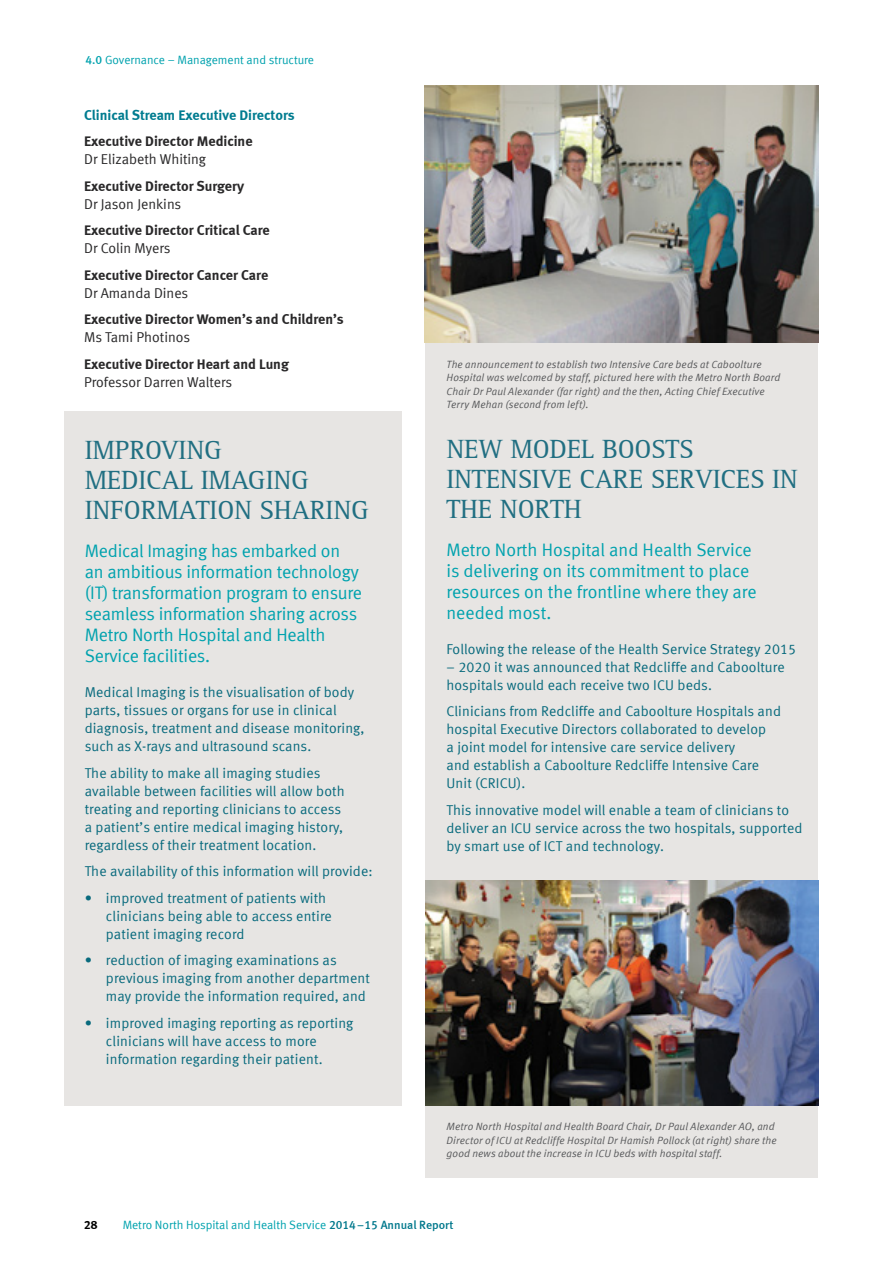
<style>
.page{position:relative;width:893px;height:1263px;background:#fff}
.page>*{position:absolute;margin:0;border:0;box-sizing:border-box;transform-origin:0 0}
.t1{font:27px/30px "Agfa Rotis Serif";letter-spacing:-.01em;color:#216f82}
.t2{font:18px/21px "Meta Normal LF";letter-spacing:-.01em;color:#00a2ae}
.t3{font:14.25px/18px "Meta Normal LF";letter-spacing:.01em;color:#086a7d}
.t4{font:14.25px "Meta Bold LF";color:#292829}
.t5{font:14.25px "Meta Normal LF";color:#292829}
.t6{font:14.25px "Meta Bold LF";color:#007c90}
.t7{font:12px "Meta Normal LF";color:#00a2ae}
.t8{font:12px "Meta Bold LF Caps";color:#000}
.t9{font:italic 10.5px/13.5px "Meta Normal LF";letter-spacing:.015em;color:#58595b}
.s1{font-family:"Meta Medium LF Caps"}
.s2{font-family:"Meta Medium LF";color:#00788c}
</style>
<div class="page">
<div style="left:426px;top:85px;width:392px;height:1093px;background:#e7e5e3"></div>
<img style="left:424px;top:85px;width:394px;height:258px">
<img style="left:425px;top:881px;width:393px;height:224px">
<div style="left:64px;top:411px;width:338px;height:694px;background:#e7e5e3"></div>
<p class="t7" style="left:86px;top:53px;width:230px"><span class="s1">4.0</span> Governance – Management and structure</p>
<p class="t6" style="left:84px;top:106px;width:212px">Clinical Stream Executive Directors</p>
<p class="t4" style="left:84px;top:133px;width:170px">Executive Director Medicine</p>
<p class="t5" style="left:84px;top:151px;width:123px">Dr Elizabeth Whiting</p>
<p class="t4" style="left:84px;top:177px;width:162px">Executive Director Surgery</p>
<p class="t5" style="left:84px;top:195px;width:99px">Dr Jason Jenkins</p>
<p class="t4" style="left:84px;top:222px;width:187px">Executive Director Critical Care</p>
<p class="t5" style="left:84px;top:240px;width:88px">Dr Colin Myers</p>
<p class="t4" style="left:84px;top:266px;width:186px">Executive Director Cancer Care</p>
<p class="t5" style="left:84px;top:284px;width:106px">Dr Amanda Dines</p>
<p class="t4" style="left:84px;top:311px;width:261px">Executive Director Women’s and Children’s</p>
<p class="t5" style="left:84px;top:329px;width:108px">Ms Tami Photinos</p>
<p class="t4" style="left:84px;top:355px;width:206px">Executive Director Heart and Lung</p>
<p class="t5" style="left:84px;top:373px;width:150px">Professor Darren Walters</p>
<h1 class="t1" style="left:85px;top:436px;width:286px">IMPROVING<br>MEDICAL IMAGING<br>INFORMATION SHARING</h1>
<p class="t2" style="left:85px;top:540px;width:279px">Medical Imaging has embarked on an ambitious information technology (IT) transformation program to ensure seamless information sharing across Metro North Hospital and Health Service facilities.</p>
<p class="t3" style="left:85px;top:683px;width:281px">Medical Imaging is the visualisation of body parts, tissues or organs for use in clinical diagnosis, treatment and disease monitoring, such as X-rays and ultrasound scans.</p>
<p class="t3" style="left:85px;top:763px;width:262px">The ability to make all imaging studies available between facilities will allow both treating and reporting clinicians to access a patient’s entire medical imaging history, regardless of their treatment location.</p>
<p class="t3" style="left:85px;top:862px;width:290px">The availability of this information will provide:</p>
<p class="t3" style="left:106px;top:888px;width:227px;text-indent:-21px">• improved treatment of patients with clinicians being able to access entire patient imaging record</p>
<p class="t3" style="left:106px;top:951px;width:265px;text-indent:-21px">• reduction of imaging examinations as previous imaging from another department may provide the information required, and</p>
<p class="t3" style="left:106px;top:1013px;width:249px;text-indent:-21px">• improved imaging reporting as reporting clinicians will have access to more information regarding their patient.</p>
<p class="t9" style="left:446px;top:357px;width:335px">The announcement to establish two Intensive Care beds at Caboolture Hospital was welcomed by staff, pictured here with the Metro North Board Chair Dr Paul Alexander (far right) and the then, Acting Chief Executive Terry Mehan (second from left).</p>
<h1 class="t1" style="left:446px;top:435px;width:353px">NEW MODEL BOOSTS<br>INTENSIVE CARE SERVICES IN<br>THE NORTH</h1>
<p class="t2" style="left:446px;top:539px;width:312px">Metro North Hospital and Health Service is delivering on its commitment to place resources on the frontline where they are needed most.</p>
<p class="t3" style="left:446px;top:640px;width:351px">Following the release of the Health Service Strategy 2015</p>
<p class="t3" style="left:446px;top:658px;width:340px">– 2020 it was announced that Redcliffe and Caboolture hospitals would each receive two ICU beds.</p>
<p class="t3" style="left:446px;top:702px;width:336px">Clinicians from Redcliffe and Caboolture Hospitals and hospital Executive Directors collaborated to develop<br>a joint model for intensive care service delivery<br>and establish a Caboolture Redcliffe Intensive Care Unit (CRICU).</p>
<p class="t3" style="left:446px;top:801px;width:358px">This innovative model will enable a team of clinicians to deliver an ICU service across the two hospitals, supported by smart use of ICT and technology.</p>
<p class="t9" style="left:446px;top:1119px;width:332px">Metro North Hospital and Health Board Chair, Dr Paul Alexander AO, and<br>Director of ICU at Redcliffe Hospital Dr Hamish Pollock (at right) share the good news about the increase in ICU beds with hospital staff.</p>
<p class="t8" style="left:84px;top:1218px;width:15px">28</p>
<p class="t7" style="left:123px;top:1218px;width:332px">Metro North Hospital and Health Service <span class="s2">2014–15 Annual Report</span></p>
</div>
